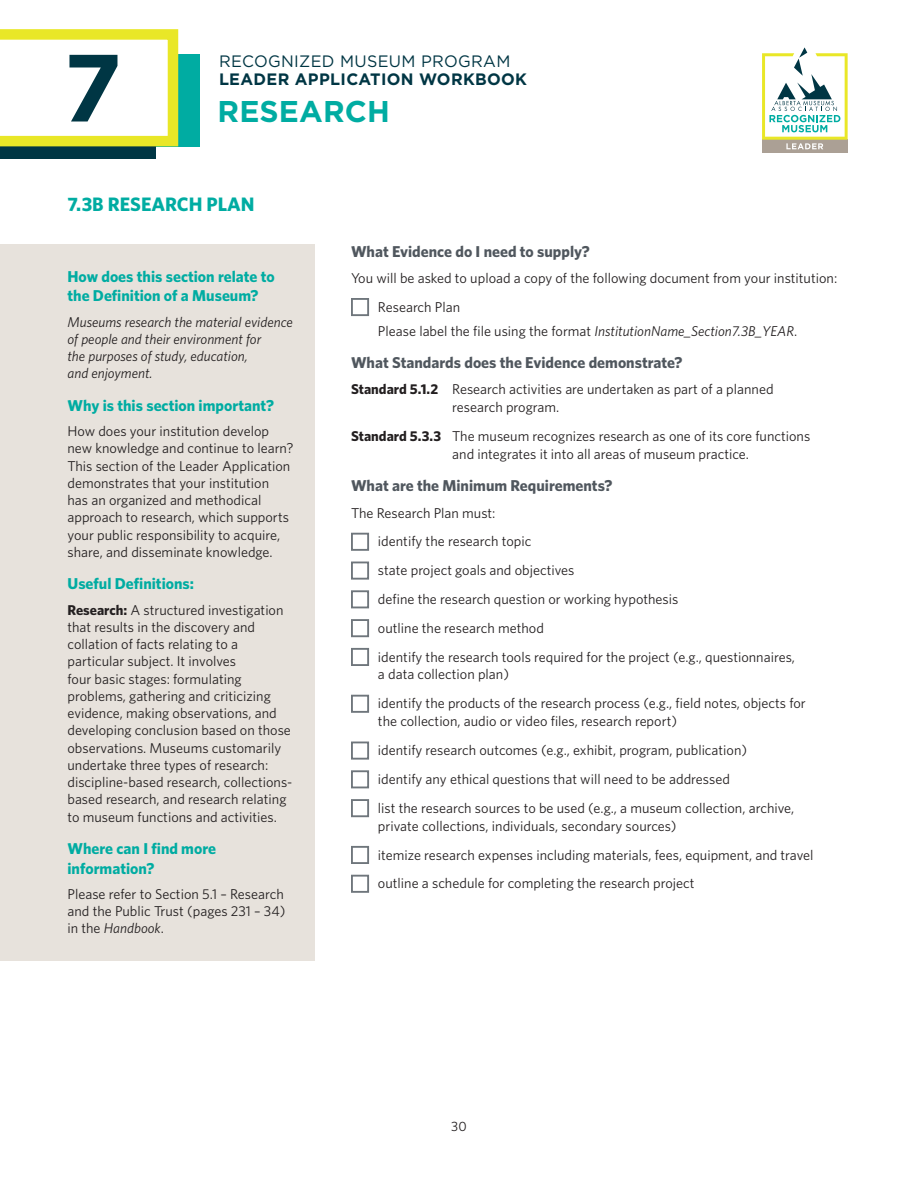
<style>
.page{position:relative;width:918px;height:1188px;background:#fff}
.page>*{position:absolute;margin:0;border:0;box-sizing:border-box;transform-origin:0 0}
.t1{font:700 95.25px "Gotham";color:#003644}
.t2{font:700 30px "Gotham";letter-spacing:.005em;color:#00aca2}
.t3{font:700 19.5px "Whitney";color:#00aca2}
.t4{font:700 16.5px "Gotham";letter-spacing:.02em;color:#003644}
.t5{font:16.5px "Gotham";letter-spacing:.02em;color:#003644}
.t6{font:700 15.75px/19.5px "Whitney";color:#00aca2}
.t7{font:700 15.75px "Whitney";color:#50575e}
.t8{font:14.25px/17.2px "Whitney";color:#231f20}
.t9{font:italic 14.25px/17.2px "Whitney";color:#231f20}
.t10{font:13.5px "Whitney";color:#231f20}
.s1{font-weight:700}
.s2{font-style:italic}
</style>
<div class="page">
<div style="left:50px;top:54px;width:150px;height:92px;background:#00aca2"></div>
<div style="left:0;top:51px;width:156px;height:108px;background:#003644"></div>
<svg style="left:0;top:29px;width:183px;height:118px;background:#f3f7cc"></svg>
<div style="left:762px;top:140px;width:86px;height:13px;background:#aba095"></div>
<svg style="left:762px;top:47px;width:86px;height:102px"></svg>
<div style="left:351px;top:298px;width:18px;height:18px;background:#fff;border:2px solid #6f767c"></div>
<div style="left:351px;top:533px;width:18px;height:18px;background:#fff;border:2px solid #6f767c"></div>
<div style="left:351px;top:562px;width:18px;height:18px;background:#fff;border:2px solid #6f767c"></div>
<div style="left:351px;top:590px;width:18px;height:18px;background:#fff;border:2px solid #6f767c"></div>
<div style="left:351px;top:619px;width:18px;height:18px;background:#fff;border:2px solid #6f767c"></div>
<div style="left:351px;top:648px;width:18px;height:18px;background:#fff;border:2px solid #6f767c"></div>
<div style="left:351px;top:695px;width:18px;height:18px;background:#fff;border:2px solid #6f767c"></div>
<div style="left:351px;top:742px;width:18px;height:18px;background:#fff;border:2px solid #6f767c"></div>
<div style="left:351px;top:770px;width:18px;height:18px;background:#fff;border:2px solid #6f767c"></div>
<div style="left:351px;top:799px;width:18px;height:18px;background:#fff;border:2px solid #6f767c"></div>
<div style="left:351px;top:846px;width:18px;height:18px;background:#fff;border:2px solid #6f767c"></div>
<div style="left:351px;top:875px;width:18px;height:18px;background:#fff;border:2px solid #6f767c"></div>
<div style="left:0;top:244px;width:315px;height:717px;background:#e7e2dc"></div>
<h1 class="t1" style="left:63px;top:33px;width:60px">7</h1>
<p class="t5" style="left:219px;top:52px;width:293px">RECOGNIZED MUSEUM PROGRAM</p>
<p class="t4" style="left:219px;top:70px;width:310px">LEADER APPLICATION WORKBOOK</p>
<h2 class="t2" style="left:218px;top:94px;width:174px">RESEARCH</h2>
<h3 class="t3" style="left:68px;top:193px;width:189px">7.3B RESEARCH PLAN</h3>
<p class="t6" style="left:68px;top:266px;width:209px">How does this section relate to the Definition of a Museum?</p>
<p class="t9" style="left:68px;top:313px;width:227px">Museums research the material evidence of people and their environment for<br>the purposes of study, education,<br>and enjoyment.</p>
<p class="t6" style="left:68px;top:395px;width:208px">Why is this section important?</p>
<p class="t8" style="left:68px;top:422px;width:228px">How does your institution develop new knowledge and continue to learn?<br>This section of the Leader Application demonstrates that your institution<br>has an organized and methodical approach to research, which supports your public responsibility to acquire, share, and disseminate knowledge.</p>
<p class="t6" style="left:68px;top:574px;width:128px">Useful Definitions:</p>
<p class="t8" style="left:68px;top:601px;width:227px"><span class="s1">Research:</span> A structured investigation that results in the discovery and collation of facts relating to a particular subject. It involves<br>four basic stages: formulating problems, gathering and criticizing evidence, making observations, and developing conclusion based on those observations. Museums customarily undertake three types of research: discipline-based research, collections&shy;based research, and research relating to museum functions and activities.</p>
<p class="t6" style="left:68px;top:838px;width:150px">Where can I find more information?</p>
<p class="t8" style="left:68px;top:885px;width:219px;text-align:justify">Please refer to Section 5.1 – Research and the Public Trust (pages 231 – 34) in the <span class="s2">Handbook</span>.</p>
<p class="t7" style="left:351px;top:242px;width:240px">What Evidence do I need to supply?</p>
<p class="t8" style="left:378px;top:263px;width:461px;line-height:28.8px;text-indent:-27px">You will be asked to upload a copy of the following document from your institution:<br>Research Plan</p>
<p class="t8" style="left:378px;top:322px;width:421px">Please label the file using the format <span class="s2">InstitutionName_Section7.3B_YEAR</span>.</p>
<p class="t7" style="left:351px;top:353px;width:333px">What Standards does the Evidence demonstrate?</p>
<p class="t8" style="left:452px;top:380px;width:323px;line-height:18px;text-indent:-101px"><span class="s1">Standard 5.1.2</span> Research activities are undertaken as part of a planned research program.</p>
<p class="t8" style="left:452px;top:427px;width:360px;line-height:18px;text-indent:-101px"><span class="s1">Standard 5.3.3</span> The museum recognizes research as one of its core functions and integrates it into all areas of museum practice.</p>
<p class="t7" style="left:351px;top:476px;width:263px">What are the Minimum Requirements?</p>
<p class="t8" style="left:378px;top:498px;width:419px;line-height:28.8px;text-indent:-27px">The Research Plan must:<br>identify the research topic<br>state project goals and objectives<br>define the research question or working hypothesis<br>outline the research method<br>identify the research tools required for the project (e.g., questionnaires,</p>
<p class="t8" style="left:378px;top:660px;width:429px;line-height:28.8px">a data collection plan)<br>identify the products of the research process (e.g., field notes, objects for</p>
<p class="t8" style="left:378px;top:707px;width:418px;line-height:28.8px">the collection, audio or video files, research report)<br>identify research outcomes (e.g., exhibit, program, publication) identify any ethical questions that will need to be addressed<br>list the research sources to be used (e.g., a museum collection, archive,</p>
<p class="t8" style="left:378px;top:811px;width:437px;line-height:28.8px">private collections, individuals, secondary sources)<br>itemize research expenses including materials, fees, equipment, and travel outline a schedule for completing the research project</p>
<p class="t10" style="left:451px;top:1119px;width:17px">30</p>
</div>
